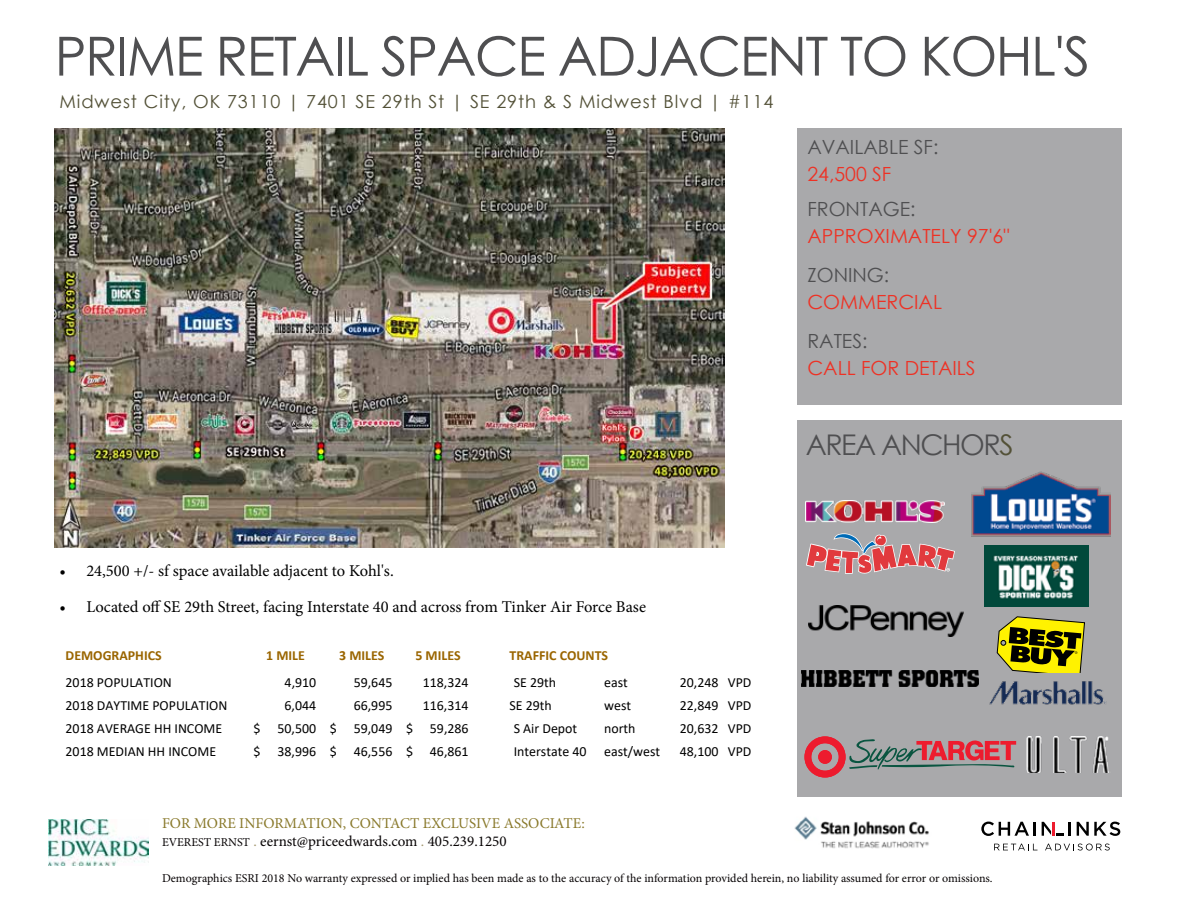
<style>
.page{position:relative;width:1188px;height:918px;background:#fff}
.page>*{position:absolute;margin:0;border:0;box-sizing:border-box;transform-origin:0 0}
.t1{font:54px "Century Gothic";letter-spacing:-.03em;color:#4f4f51}
.t2{font:28.5px "Century Gothic";letter-spacing:-.05em;color:#4f4f51}
.t3{font:19.5px "Century Gothic";color:#ee3124}
.t4{font:19.5px "Century Gothic";color:#4f4f51}
.t5{font:18px "Century Gothic";letter-spacing:.05em;color:#535137}
.t6{font:16.5px "Minion Pro";color:#000}
.t7{font:15px/18px "Minion Pro";color:#89792b}
.t8{font:13.95px "Calibri";color:#000}
.t9{font:700 13.95px "Calibri";color:#9a6500}
.t10{font:12px "Minion Pro";color:#060203}
.s1{color:#535137}
.s2{font-size:12px;color:#060203}
.s3{color:#a49870}
.s4{color:#060203}
</style>
<div class="page">
<img style="left:54px;top:129px;width:670px;height:418px">
<div style="left:797px;top:129px;width:325px;height:276px;background:#a9a9ab"></div>
<div style="left:797px;top:420px;width:325px;height:376px;background:#a9a9ab"></div>
<img style="left:794px;top:816px;width:135px;height:33px">
<svg style="left:994px;top:844px;width:43px;height:6px"></svg>
<svg style="left:1045px;top:844px;width:65px;height:7px"></svg>
<svg style="left:981px;top:822px;width:48px;height:14px"></svg>
<hr style="left:1033px;top:822px;width:3px;height:14px;background:#000">
<svg style="left:1077px;top:822px;width:43px;height:14px"></svg>
<svg style="left:1042px;top:822px;width:29px;height:14px"></svg>
<img style="left:806px;top:500px;width:139px;height:22px">
<svg style="left:804px;top:736px;width:212px;height:42px"></svg>
<img style="left:971px;top:472px;width:139px;height:65px">
<svg style="left:806px;top:533px;width:149px;height:41px"></svg>
<img style="left:808px;top:606px;width:155px;height:31px">
<svg style="left:997px;top:616px;width:88px;height:56px;background:#948e17"></svg>
<img style="left:985px;top:546px;width:104px;height:60px">
<img style="left:1026px;top:737px;width:83px;height:35px">
<img style="left:989px;top:681px;width:118px;height:24px">
<img style="left:801px;top:671px;width:177px;height:16px">
<img style="left:48px;top:819px;width:100px;height:46px">
<h1 class="t1" style="left:55px;top:18px;width:1037px">PRIME RETAIL SPACE ADJACENT TO KOHL'S</h1>
<p class="t5" style="left:59px;top:89px;width:716px">Midwest City, OK 73110 | 7401 SE 29th St | SE 29th &amp; S Midwest Blvd | #114</p>
<h3 class="t4" style="left:807px;top:133px;width:133px">AVAILABLE SF:</h3>
<h3 class="t3" style="left:807px;top:160px;width:85px">24,500 SF</h3>
<h3 class="t4" style="left:807px;top:195px;width:110px">FRONTAGE:</h3>
<h3 class="t3" style="left:807px;top:222px;width:203px">APPROXIMATELY 97'6"</h3>
<h3 class="t4" style="left:807px;top:261px;width:83px">ZONING:</h3>
<h3 class="t3" style="left:807px;top:288px;width:136px">COMMERCIAL</h3>
<h3 class="t4" style="left:807px;top:327px;width:62px">RATES:</h3>
<h3 class="t3" style="left:807px;top:354px;width:170px">CALL FOR DETAILS</h3>
<p class="t6" style="left:59px;top:560px;width:336px">• 24,500 +/- sf space available adjacent to Kohl's.</p>
<p class="t6" style="left:59px;top:596px;width:588px">• Located off SE 29th Street, facing Interstate 40 and across from Tinker Air Force Base</p>
<p class="t9" style="left:66px;top:645px;width:98px">DEMOGRAPHICS</p>
<p class="t9" style="left:266px;top:645px;width:40px">1 MILE</p>
<p class="t9" style="left:339px;top:645px;width:47px">3 MILES</p>
<p class="t9" style="left:415px;top:645px;width:47px">5 MILES</p>
<p class="t9" style="left:510px;top:645px;width:100px">TRAFFIC COUNTS</p>
<p class="t8" style="left:66px;top:673px;width:108px">2018 POPULATION</p>
<p class="t8" style="left:354px;top:673px;width:40px">59,645</p>
<p class="t8" style="left:285px;top:673px;width:33px">4,910</p>
<p class="t8" style="left:423px;top:673px;width:47px">118,324</p>
<p class="t8" style="left:514px;top:673px;width:44px">SE 29th</p>
<p class="t8" style="left:604px;top:673px;width:25px">east</p>
<p class="t8" style="left:680px;top:673px;width:40px">20,248</p>
<p class="t8" style="left:728px;top:673px;width:25px">VPD</p>
<p class="t8" style="left:66px;top:696px;width:163px">2018 DAYTIME POPULATION</p>
<p class="t8" style="left:285px;top:696px;width:33px">6,044</p>
<p class="t8" style="left:354px;top:696px;width:40px">66,995</p>
<p class="t8" style="left:423px;top:696px;width:47px">116,314</p>
<p class="t8" style="left:509px;top:696px;width:44px">SE 29th</p>
<p class="t8" style="left:604px;top:696px;width:28px">west</p>
<p class="t8" style="left:680px;top:696px;width:40px">22,849</p>
<p class="t8" style="left:728px;top:696px;width:25px">VPD</p>
<p class="t8" style="left:66px;top:719px;width:158px">2018 AVERAGE HH INCOME</p>
<p class="t8" style="left:277px;top:719px;width:40px">50,500</p>
<p class="t8" style="left:254px;top:719px;width:9px">$</p>
<p class="t8" style="left:330px;top:719px;width:140px">$ 59,049 $ 59,286</p>
<p class="t8" style="left:514px;top:719px;width:65px">S Air Depot</p>
<p class="t8" style="left:604px;top:719px;width:33px">north</p>
<p class="t8" style="left:680px;top:719px;width:40px">20,632</p>
<p class="t8" style="left:728px;top:719px;width:25px">VPD</p>
<p class="t8" style="left:254px;top:742px;width:9px">$</p>
<p class="t8" style="left:330px;top:742px;width:140px">$ 46,556 $ 46,861</p>
<p class="t8" style="left:514px;top:742px;width:74px">Interstate 40</p>
<p class="t8" style="left:604px;top:742px;width:58px">east/west</p>
<p class="t8" style="left:680px;top:742px;width:40px">48,100</p>
<p class="t8" style="left:728px;top:742px;width:25px">VPD</p>
<p class="t8" style="left:66px;top:742px;width:152px">2018 MEDIAN HH INCOME</p>
<p class="t8" style="left:277px;top:742px;width:40px">38,996</p>
<h2 class="t2" style="left:806px;top:425px;width:210px">AREA ANCHOR<span class="s1">S</span></h2>
<p class="t7" style="left:162px;top:814px;width:424px">FOR MORE INFORMATION, CONTACT EXCLUSIVE ASSOCIATE:<br><span class="s2">EVEREST ERNST</span> <span class="s3">.</span> <span class="s4">eernst@priceedwards.com</span> <span class="s3">.</span> <span class="s4">405.239.1250</span></p>
<p class="t10" style="left:162px;top:870px;width:832px">Demographics ESRI 2018 No warranty expressed or implied has been made as to the accuracy of the information provided herein, no liability assumed for error or omissions.</p>
</div>
